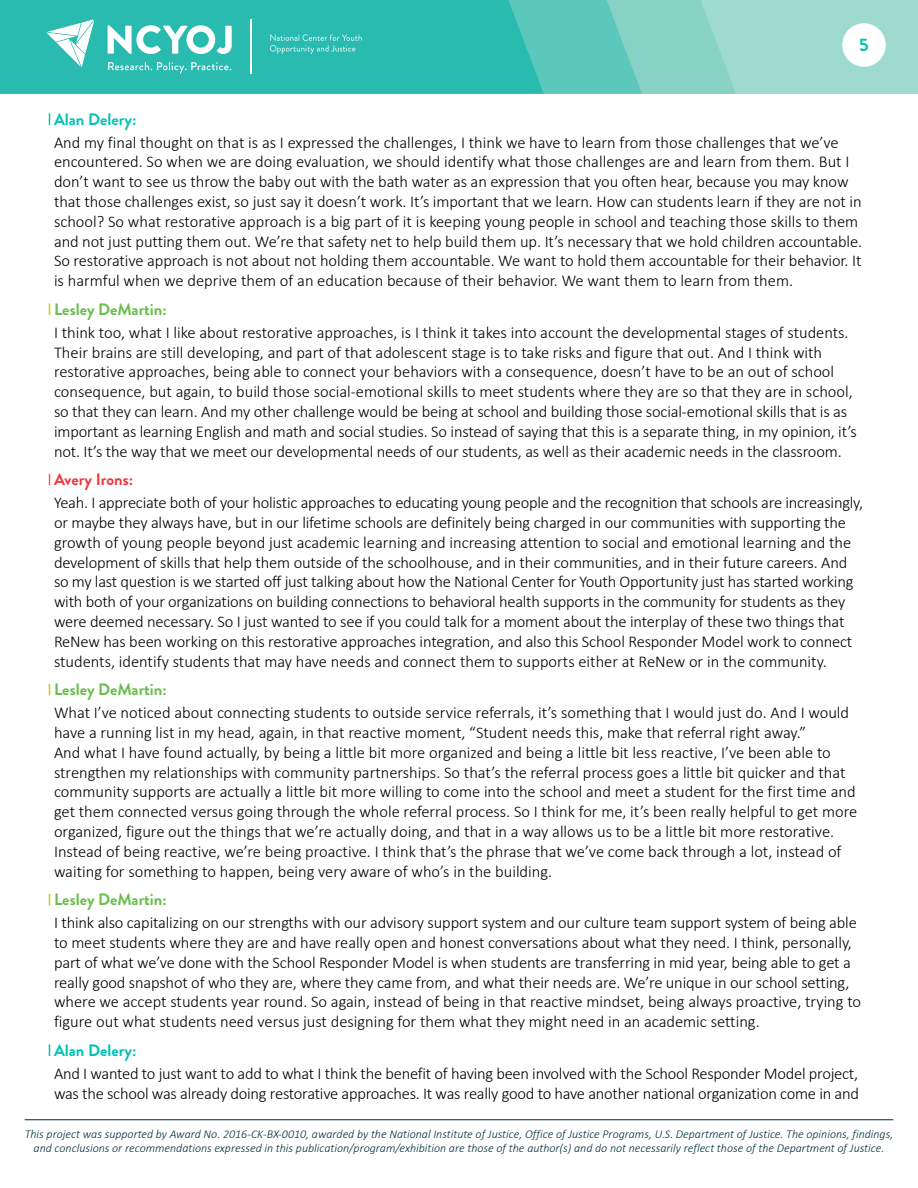
<style>
.page{position:relative;width:918px;height:1188px;background:#fff}
.page>*{position:absolute;margin:0;border:0;box-sizing:border-box;transform-origin:0 0}
.t1{font:700 18px "Brandon Grotesque";color:#00c3b4}
.t2{font:300 16.5px/19.8px "Calibri";letter-spacing:-.01em;color:#000}
.Speaker_3{font:700 16.5px "Brandon Grotesque";color:#68bf4b}
.Speaker_2{font:700 16.5px "Brandon Grotesque";color:#00c3b4}
.Speaker_1{font:700 16.5px "Brandon Grotesque";color:#f33540}
.t3{font:italic 300 12px/14.4px "Calibri";color:#002f3b;text-align:center}
</style>
<div class="page">
<hr style="left:25px;top:1119px;width:868px;height:1px;background:#002f3b">
<div style="left:0;top:0;width:918px;height:94px;background:#9fdad1"></div>
<svg style="left:642px;top:0;width:94px;height:94px;fill:#87d1c5"></svg>
<svg style="left:544px;top:0;width:98px;height:94px;background:#63c8bc"></svg>
<div style="left:0;top:0;width:544px;height:94px;background:#29bbb0"></div>
<div style="left:842px;top:23px;width:44px;height:44px;background:#fff;border-radius:50%"></div>
<svg style="left:270px;top:34px;width:92px;height:20px;background:#44c3ba"></svg>
<hr style="left:250px;top:20px;width:2px;height:54px;background:#fff">
<svg style="left:46px;top:19px;width:48px;height:48px;background:#81d7d0"></svg>
<svg style="left:108px;top:62px;width:123px;height:12px"></svg>
<svg style="left:108px;top:25px;width:124px;height:29px;background:#8ddad4"></svg>
<svg style="left:49px;top:113px;width:1px;height:12px"></svg>
<svg style="left:49px;top:303px;width:1px;height:12px"></svg>
<svg style="left:49px;top:1044px;width:1px;height:12px"></svg>
<p class="t1" style="left:859px;top:33px;width:11px">5</p>
<p class="Speaker_2" style="left:54px;top:108px;width:84px">Alan Delery:</p>
<p class="t2" style="left:54px;top:132px;width:810px">And my final thought on that is as I expressed the challenges, I think we have to learn from those challenges that we’ve encountered. So when we are doing evaluation, we should identify what those challenges are and learn from them. But I don’t want to see us throw the baby out with the bath water as an expression that you often hear, because you may know that those challenges exist, so just say it doesn’t work. It’s important that we learn. How can students learn if they are not in school? So what restorative approach is a big part of it is keeping young people in school and teaching those skills to them and not just putting them out. We’re that safety net to help build them up. It’s necessary that we hold children accountable.<br>So restorative approach is not about not holding them accountable. We want to hold them accountable for their behavior. It is harmful when we deprive them of an education because of their behavior. We want them to learn from them.</p>
<p class="Speaker_3" style="left:54px;top:298px;width:114px">Lesley DeMartin:</p>
<p class="t2" style="left:54px;top:322px;width:804px">I think too, what I like about restorative approaches, is I think it takes into account the developmental stages of students.<br>Their brains are still developing, and part of that adolescent stage is to take risks and figure that out. And I think with restorative approaches, being able to connect your behaviors with a consequence, doesn’t have to be an out of school consequence, but again, to build those social-emotional skills to meet students where they are so that they are in school, so that they can learn. And my other challenge would be being at school and building those social-emotional skills that is as important as learning English and math and social studies. So instead of saying that this is a separate thing, in my opinion, it’s not. It’s the way that we meet our developmental needs of our students, as well as their academic needs in the classroom.</p>
<p class="Speaker_1" style="left:54px;top:468px;width:81px">Avery Irons:</p>
<p class="t2" style="left:54px;top:493px;width:811px">Yeah. I appreciate both of your holistic approaches to educating young people and the recognition that schools are increasingly, or maybe they always have, but in our lifetime schools are definitely being charged in our communities with supporting the growth of young people beyond just academic learning and increasing attention to social and emotional learning and the development of skills that help them outside of the schoolhouse, and in their communities, and in their future careers. And so my last question is we started off just talking about how the National Center for Youth Opportunity just has started working with both of your organizations on building connections to behavioral health supports in the community for students as they were deemed necessary. So I just wanted to see if you could talk for a moment about the interplay of these two things that ReNew has been working on this restorative approaches integration, and also this School Responder Model work to connect students, identify students that may have needs and connect them to supports either at ReNew or in the community.</p>
<p class="Speaker_3" style="left:54px;top:678px;width:114px">Lesley DeMartin:</p>
<p class="t2" style="left:54px;top:703px;width:805px">What I’ve noticed about connecting students to outside service referrals, it’s something that I would just do. And I would have a running list in my head, again, in that reactive moment, “Student needs this, make that referral right away.”<br>And what I have found actually, by being a little bit more organized and being a little bit less reactive, I’ve been able to strengthen my relationships with community partnerships. So that’s the referral process goes a little bit quicker and that community supports are actually a little bit more willing to come into the school and meet a student for the first time and get them connected versus going through the whole referral process. So I think for me, it’s been really helpful to get more organized, figure out the things that we’re actually doing, and that in a way allows us to be a little bit more restorative.<br>Instead of being reactive, we’re being proactive. I think that’s the phrase that we’ve come back through a lot, instead of waiting for something to happen, being very aware of who’s in the building.</p>
<p class="Speaker_3" style="left:54px;top:888px;width:114px">Lesley DeMartin:</p>
<p class="t2" style="left:54px;top:913px;width:809px">I think also capitalizing on our strengths with our advisory support system and our culture team support system of being able to meet students where they are and have really open and honest conversations about what they need. I think, personally, part of what we’ve done with the School Responder Model is when students are transferring in mid year, being able to get a really good snapshot of who they are, where they came from, and what their needs are. We’re unique in our school setting, where we accept students year round. So again, instead of being in that reactive mindset, being always proactive, trying to figure out what students need versus just designing for them what they might need in an academic setting.</p>
<p class="Speaker_2" style="left:54px;top:1039px;width:84px">Alan Delery:</p>
<p class="t2" style="left:54px;top:1063px;width:806px">And I wanted to just want to add to what I think the benefit of having been involved with the School Responder Model project, was the school was already doing restorative approaches. It was really good to have another national organization come in and</p>
<p class="t3" style="left:25px;top:1126px;width:870px">This project was supported by Award No. 2016-CK-BX-0010, awarded by the National Institute of Justice, Office of Justice Programs, U.S. Department of Justice. The opinions, findings, and conclusions or recommendations expressed in this publication/program/exhibition are those of the author(s) and do not necessarily reflect those of the Department of Justice.</p>
</div>
